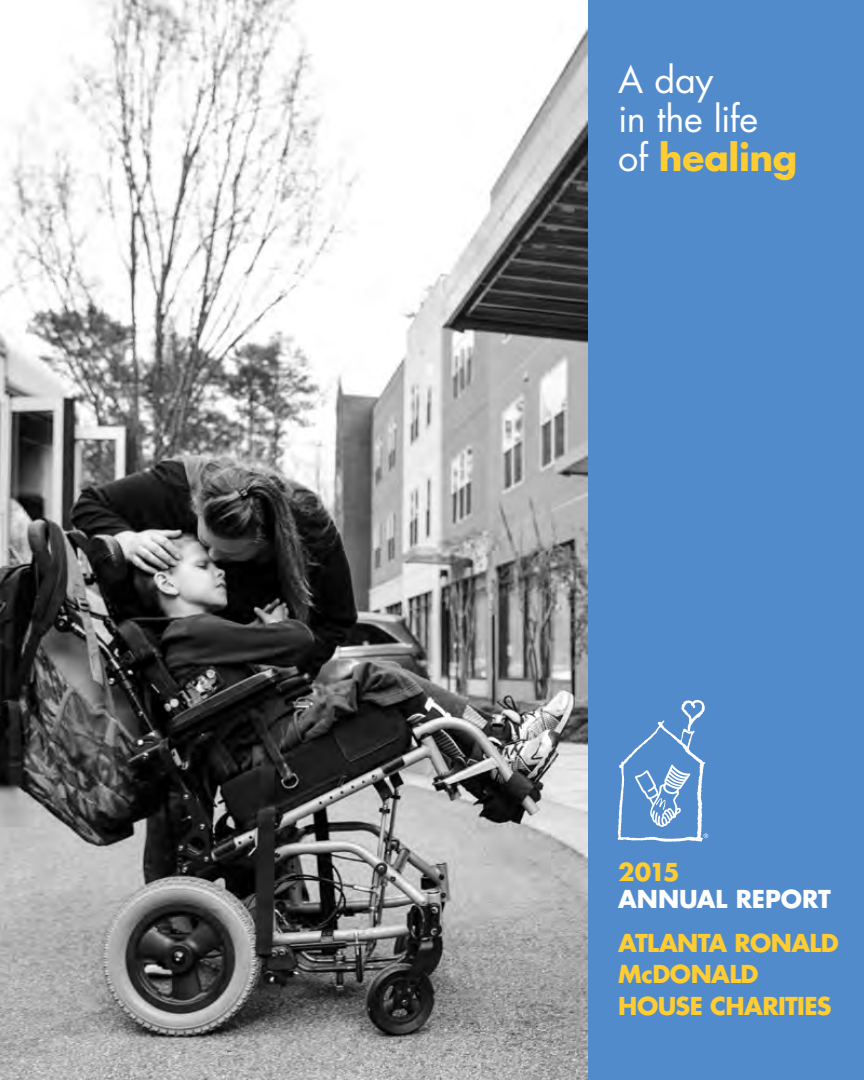
<style>
.page{position:relative;width:864px;height:1080px;background:#fff}
.page>*{position:absolute;margin:0;border:0;box-sizing:border-box;transform-origin:0 0}
.t1{font:36px "Futura";letter-spacing:-.01em;color:#fff}
.t2{font:700 36px "Futura";letter-spacing:-.01em;color:#ffcd31}
.t3{font:700 24px/31.5px "Futura";letter-spacing:-.025em;color:#ffcd31}
.t4{font:700 24px "Futura";color:#fff}
.s1{font-weight:400;color:#fff}
</style>
<div class="page">
<div style="left:583px;top:0;width:281px;height:1080px;background:#528bcc"></div>
<img style="left:0;top:0;width:587px;height:1080px">
<svg style="left:617px;top:700px;width:91px;height:142px"></svg>
<p class="t1" style="left:618px;top:55px;width:97px">A day</p>
<p class="t1" style="left:618px;top:94px;width:141px">in the life</p>
<p class="t2" style="left:618px;top:134px;width:181px"><span class="s1">of</span> healing</p>
<p class="t3" style="left:618px;top:856px;width:63px">2015</p>
<p class="t4" style="left:618px;top:883px;width:214px">ANNUAL REPORT</p>
<p class="t3" style="left:618px;top:927px;width:222px">ATLANTA RONALD<br>McDONALD</p>
<p class="t3" style="left:618px;top:990px;width:215px">HOUSE CHARITIES</p>
</div>
